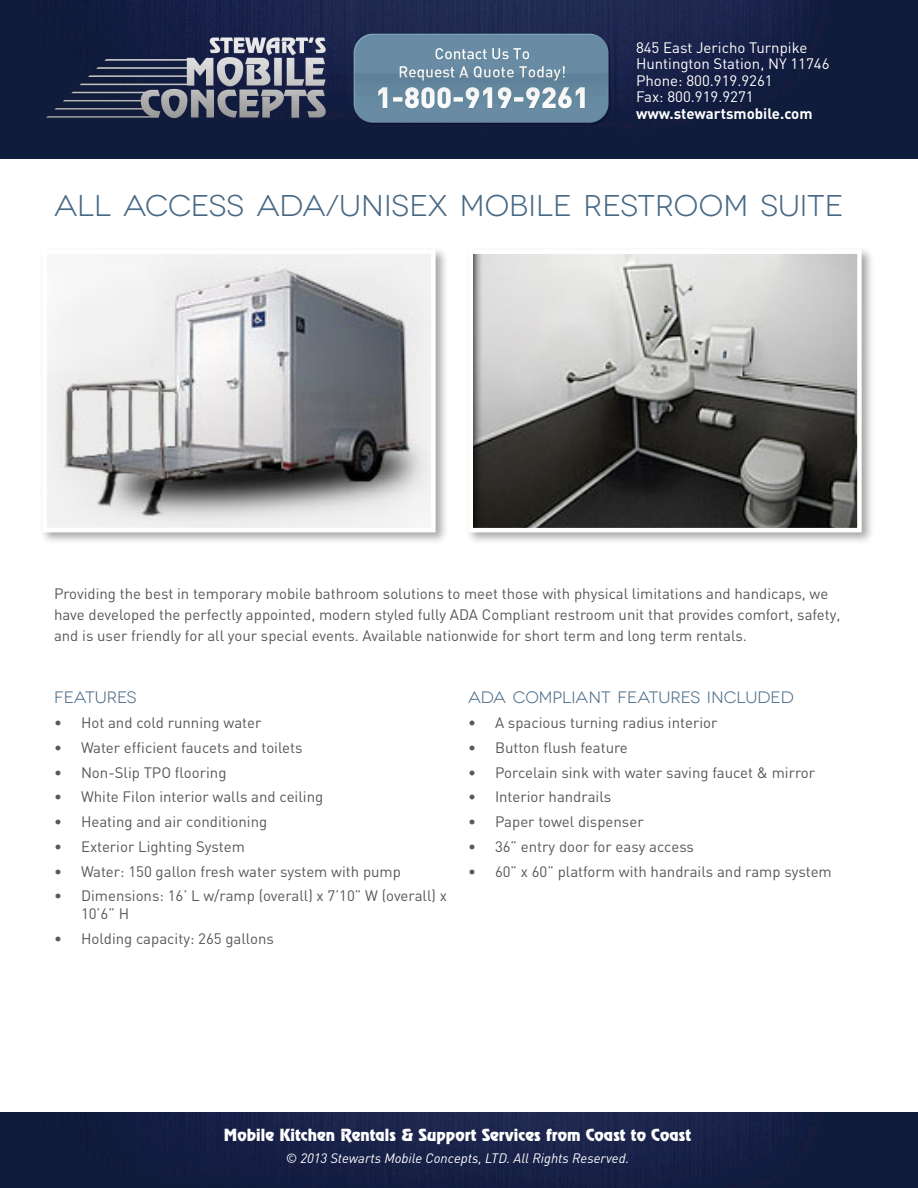
<style>
.page{position:relative;width:918px;height:1188px;background:#fff}
.page>*{position:absolute;margin:0;border:0;box-sizing:border-box;transform-origin:0 0}
.t1{font:30px "Novecentowide";color:#486985}
.t2{font:16.5px "Novecentowide";color:#486985}
.t3{font:15px/21px "DIN";color:#57585a}
.t4{font:15px "DIN";color:#fff}
.t5{font:15px "Revue Std";letter-spacing:.005em;color:#fff}
.t6{font:700 15px "DIN";color:#fff}
.t7{font:italic 13.5px "DIN";color:#fff}
</style>
<div class="page">
<div style="left:39px;top:246px;width:409px;height:299px;background:#231f20;opacity:.4"></div>
<img style="left:47px;top:254px;width:384px;height:273px">
<div style="left:465px;top:246px;width:409px;height:299px;background:#231f20;opacity:.4"></div>
<img style="left:474px;top:254px;width:383px;height:273px">
<div style="left:469px;top:249px;width:393px;height:283px;border:4px solid #fff"></div>
<img style="left:0;top:0;width:918px;height:158px">
<img style="left:0;top:1112px;width:918px;height:76px">
<p class="t4" style="left:636px;top:38px;width:173px">845 East Jericho Turnpike</p>
<p class="t4" style="left:636px;top:54px;width:195px">Huntington Station, NY 11746</p>
<p class="t4" style="left:636px;top:71px;width:138px">Phone: 800.919.9261</p>
<p class="t4" style="left:636px;top:87px;width:119px">Fax: 800.919.9271</p>
<p class="t6" style="left:636px;top:104px;width:178px">www.stewartsmobile.com</p>
<p class="t1" style="left:54px;top:189px;width:791px">All ACCESS ADA/UNISEX MOBILE RESTROOM SUITE</p>
<p class="t3" style="left:54px;top:583px;width:788px">Providing the best in temporary mobile bathroom solutions to meet those with physical limitations and handicaps, we have developed the perfectly appointed, modern styled fully ADA Compliant restroom unit that provides comfort, safety, and is user friendly for all your special events. Available nationwide for short term and long term rentals.</p>
<p class="t2" style="left:54px;top:688px;width:84px">FEATURES</p>
<p class="t3" style="left:54px;top:712px;width:209px">• Hot and cold running water</p>
<p class="t3" style="left:54px;top:737px;width:250px">• Water efficient faucets and toilets</p>
<p class="t3" style="left:54px;top:761px;width:174px">• Non-Slip TPO flooring</p>
<p class="t3" style="left:54px;top:786px;width:271px">• White Filon interior walls and ceiling</p>
<p class="t3" style="left:54px;top:811px;width:215px">• Heating and air conditioning</p>
<p class="t3" style="left:54px;top:836px;width:192px">• Exterior Lighting System</p>
<p class="t3" style="left:54px;top:860px;width:348px">• Water: 150 gallon fresh water system with pump</p>
<p class="t3" style="left:81px;top:887px;width:367px;line-height:18px;text-indent:-27px">• Dimensions: 16’ L w/ramp (overall) x 7’10” W (overall) x<br>10’6” H</p>
<p class="t3" style="left:54px;top:928px;width:221px">• Holding capacity: 265 gallons</p>
<p class="t2" style="left:468px;top:688px;width:327px">ADA COMPLIANT FEATURES INCLUDED</p>
<p class="t3" style="left:468px;top:712px;width:251px">• A spacious turning radius interior</p>
<p class="t3" style="left:468px;top:737px;width:161px">• Button flush feature</p>
<p class="t3" style="left:468px;top:761px;width:349px">• Porcelain sink with water saving faucet &amp; mirror</p>
<p class="t3" style="left:468px;top:786px;width:145px">• Interior handrails</p>
<p class="t3" style="left:468px;top:811px;width:177px">• Paper towel dispenser</p>
<p class="t3" style="left:468px;top:836px;width:228px">• 36” entry door for easy access</p>
<p class="t3" style="left:468px;top:860px;width:365px">• 60” x 60” platform with handrails and ramp system</p>
<p class="t5" style="left:224px;top:1125px;width:469px">Mobile Kitchen Rentals &amp; Support Services from Coast to Coast</p>
<p class="t7" style="left:286px;top:1150px;width:345px">© 2013 Stewarts Mobile Concepts, LTD. All Rights Reserved.</p>
</div>
